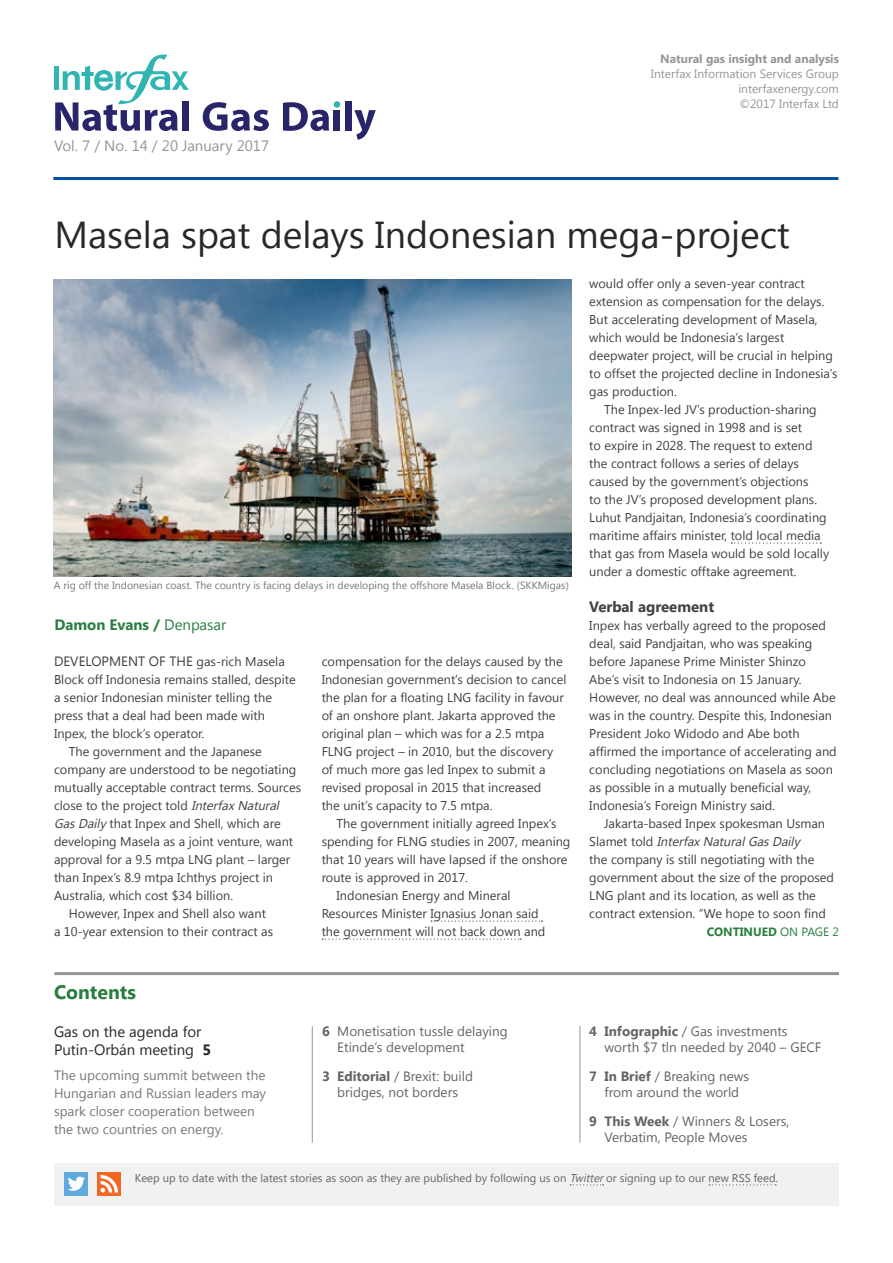
<style>
.page{position:relative;width:893px;height:1263px;background:#fff}
.page>*{position:absolute;margin:0;border:0;box-sizing:border-box;transform-origin:0 0}
.t1{font:37.5px "Khmer UI";color:#292829}
.t2{font:700 19.5px "Khmer UI";color:#297e3f}
.t3{font:15px/18px "Khmer UI";color:#292829}
.t4{font:15px "Khmer UI";color:#939598}
.t5{font:700 15px "Khmer UI";color:#297e3f}
.t6{font:700 15px "Khmer UI";color:#414042}
.t7{font:13.5px/16.2px "Khmer UI";color:#636466}
.t8{font:13.5px/18px "Khmer UI";color:#77787b}
.t9{font:13.5px "Khmer UI";color:#414042}
.t10{font:12.75px/18px "Khmer UI";color:#414042}
.t11{font:12px/15px "Khmer UI";color:#939598;text-align:justify}
.t12{font:700 12px "Khmer UI";color:#939598}
.t13{font:700 12px "Khmer UI";color:#297e3f}
.t14{font:11.25px "Khmer UI";color:#636466}
.t15{font:10.5px "Khmer UI";color:#77787b}
.s1{font-weight:400}
.s2{font-size:12.75px}
.s3{font-style:italic}
.s4{font-weight:700}
</style>
<div class="page">
<hr style="left:53px;top:177px;width:785px;height:3px;background:#034ea2">
<hr style="left:54px;top:972px;width:785px;height:3px;background:#939598">
<svg style="left:54px;top:55px;width:135px;height:76px"></svg>
<div style="left:182px;top:101px;width:7px;height:30px;background:#28256b"></div>
<svg style="left:203px;top:102px;width:66px;height:29px"></svg>
<svg style="left:283px;top:102px;width:46px;height:29px"></svg>
<div style="left:334px;top:101px;width:6px;height:7px;background:#31b5b2;border-radius:50%"></div>
<div style="left:334px;top:110px;width:6px;height:21px;background:#28256b"></div>
<div style="left:345px;top:101px;width:7px;height:30px;background:#28256b"></div>
<svg style="left:354px;top:110px;width:22px;height:30px"></svg>
<div style="left:54px;top:1163px;width:784px;height:43px;background:#f1f1f2"></div>
<svg style="left:570px;top:1184px;width:34px;height:1px"></svg>
<svg style="left:709px;top:1184px;width:67px;height:1px"></svg>
<div style="left:65px;top:1172px;width:23px;height:23px;background:#5fa9dd"></div>
<svg style="left:68px;top:1176px;width:17px;height:15px"></svg>
<div style="left:98px;top:1172px;width:23px;height:23px;background:#f26722"></div>
<svg style="left:101px;top:1175px;width:17px;height:17px"></svg>
<hr style="left:312px;top:1026px;width:1px;height:117px;background:#939598">
<hr style="left:580px;top:1026px;width:1px;height:117px;background:#939598">
<img style="left:54px;top:280px;width:517px;height:296px">
<svg style="left:431px;top:920px;width:112px;height:2px"></svg>
<svg style="left:322px;top:938px;width:199px;height:2px"></svg>
<svg style="left:731px;top:542px;width:90px;height:2px"></svg>
<p class="t4" style="left:54px;top:137px;width:217px">Vol. 7 / No. 14 / 20 January 2017</p>
<p class="t12" style="left:660px;top:52px;width:180px">Natural gas insight and analysis</p>
<p class="t11" style="left:738px;top:66px;width:102px;text-indent:-87px">Interfax Information Services Group interfaxenergy.com ©2017 Interfax Ltd</p>
<h1 class="t1" style="left:54px;top:213px;width:737px">Masela spat delays Indonesian mega-project</h1>
<p class="t15" style="left:54px;top:579px;width:516px">A rig off the Indonesian coast. The country is facing delays in developing the offshore Masela Block. (SKKMigas)</p>
<p class="t5" style="left:54px;top:616px;width:174px">Damon Evans / <span class="s1">Denpasar</span></p>
<p class="t9" style="left:54px;top:654px;width:232px">DEVELOPMENT OF THE <span class="s2">gas-rich Masela</span></p>
<p class="t10" style="left:54px;top:670px;width:243px">Block off Indonesia remains stalled, despite</p>
<p class="t10" style="left:54px;top:688px;width:220px">a senior Indonesian minister telling the</p>
<p class="t10" style="left:54px;top:706px;width:213px">press that a deal had been made with</p>
<p class="t10" style="left:54px;top:724px;width:152px">Inpex, the block’s operator.</p>
<p class="t10" style="left:69px;top:742px;width:195px">The government and the Japanese</p>
<p class="t10" style="left:54px;top:760px;width:244px">company are understood to be negotiating</p>
<p class="t10" style="left:54px;top:778px;width:249px">mutually acceptable contract terms. Sources</p>
<p class="t10" style="left:54px;top:796px;width:230px">close to the project told <span class="s3">Interfax Natural</span></p>
<p class="t10" style="left:54px;top:814px;width:228px"><span class="s3">GasDaily</span> that Inpex and Shell, which are</p>
<p class="t10" style="left:54px;top:832px;width:241px">developing Masela as a joint venture, want</p>
<p class="t10" style="left:54px;top:850px;width:238px">approval for a 9.5 mtpa LNG plant – larger</p>
<p class="t10" style="left:54px;top:868px;width:221px">than Inpex’s 8.9 mtpa Ichthys project in</p>
<p class="t10" style="left:54px;top:886px;width:181px">Australia, which cost $34 billion.</p>
<p class="t10" style="left:69px;top:904px;width:199px">However, Inpex and Shell also want</p>
<p class="t10" style="left:54px;top:922px;width:221px">a 10-year extension to their contract as</p>
<h2 class="t2" style="left:54px;top:981px;width:84px">Contents</h2>
<p class="t3" style="left:54px;top:1023px;width:158px">Gas on the agenda for<br>Putin-Orbán meeting <span class="s4">5</span></p>
<p class="t8" style="left:54px;top:1066px;width:214px">The upcoming summit between the<br>Hungarian and Russian leaders may spark closer cooperation between the two countries on energy.</p>
<p class="t10" style="left:322px;top:652px;width:247px">compensation for the delays caused by the Indonesian government’s decision to cancel the plan for a floating LNG facility in favour of an onshore plant. Jakarta approved the original plan – which was for a 2.5 mtpa FLNG project – in 2010, but the discovery of much more gas led Inpex to submit a revised proposal in 2015 that increased<br>the unit’s capacity to 7.5 mtpa.</p>
<p class="t10" style="left:337px;top:814px;width:221px">The government initially agreed Inpex’s</p>
<p class="t10" style="left:322px;top:832px;width:250px">spending for FLNG studies in 2007, meaning</p>
<p class="t10" style="left:322px;top:850px;width:247px">that 10 years will have lapsed if the onshore</p>
<p class="t10" style="left:322px;top:868px;width:148px">route is approved in 2017.</p>
<p class="t10" style="left:337px;top:887px;width:176px">Indonesian Energy and Mineral</p>
<p class="t10" style="left:322px;top:905px;width:218px">Resources Minister Ignasius Jonan said</p>
<p class="t10" style="left:322px;top:923px;width:225px">the government will not back down and</p>
<p class="t7" style="left:337px;top:1023px;width:172px;text-indent:-15px"><span class="s4">6</span> Monetisation tussle delaying<br>Etinde’s development</p>
<p class="t7" style="left:322px;top:1068px;width:152px;text-align:center"><span class="s4">3 Editorial</span> / Brexit: build bridges, not borders</p>
<p class="t10" style="left:589px;top:274px;width:217px">would offer only a seven-year contract</p>
<p class="t10" style="left:589px;top:292px;width:237px">extension as compensation for the delays.</p>
<p class="t10" style="left:589px;top:310px;width:230px">But accelerating development of Masela,</p>
<p class="t10" style="left:589px;top:328px;width:197px">which would be Indonesia’s largest</p>
<p class="t10" style="left:589px;top:346px;width:245px">deepwater project, will be crucial in helping</p>
<p class="t10" style="left:589px;top:364px;width:250px">to offset the projected decline in Indonesia’s</p>
<p class="t10" style="left:589px;top:382px;width:89px">gas production.</p>
<p class="t10" style="left:604px;top:400px;width:214px">The Inpex-led JV’s production-sharing</p>
<p class="t10" style="left:589px;top:418px;width:214px">contract was signed in 1998 and is set</p>
<p class="t10" style="left:589px;top:436px;width:225px">to expire in 2028. The request to extend</p>
<p class="t10" style="left:589px;top:454px;width:211px">the contract follows a series of delays</p>
<p class="t10" style="left:589px;top:472px;width:221px">caused by the government’s objections</p>
<p class="t10" style="left:589px;top:490px;width:229px">to the JV’s proposed development plans.</p>
<p class="t10" style="left:589px;top:509px;width:239px">Luhut Pandjaitan, Indonesia’s coordinating</p>
<p class="t10" style="left:589px;top:527px;width:233px">maritime affairs minister, told local media</p>
<p class="t10" style="left:589px;top:545px;width:241px">that gas from Masela would be sold locally</p>
<p class="t10" style="left:589px;top:563px;width:209px">under a domestic offtake agreement.</p>
<p class="t6" style="left:589px;top:598px;width:126px">Verbal agreement</p>
<p class="t10" style="left:589px;top:616px;width:249px">Inpex has verbally agreed to the proposed deal, said Pandjaitan, who was speaking before Japanese Prime Minister Shinzo Abe’s visit to Indonesia on 15 January.<br>However, no deal was announced while Abe was in the country. Despite this, Indonesian President Joko Widodo and Abe both affirmed the importance of accelerating and concluding negotiations on Masela as soon as possible in a mutually beneficial way, Indonesia’s Foreign Ministry said.</p>
<p class="t10" style="left:589px;top:814px;width:246px;text-indent:15px">Jakarta-based Inpex spokesman Usman S l a m e t t o l d <span class="s3">Interfax NaturalGasDaily<br></span>the company is still negotiating with the government about the size of the proposed LNG plant and its location, as well as the contract extension. “We hope to soon find</p>
<p class="t13" style="left:707px;top:925px;width:134px">CONTINUED <span class="s1">ON PAGE 2</span></p>
<p class="t7" style="left:604px;top:1023px;width:218px;text-indent:-15px"><span class="s4">4 Infographic</span> / Gas investments worth $7 tln needed by 2040 – GECF</p>
<p class="t7" style="left:589px;top:1068px;width:161px;text-align:center"><span class="s4">7 In Brief</span> / Breaking news from around the world</p>
<p class="t7" style="left:604px;top:1113px;width:187px;text-indent:-15px"><span class="s4">9 This Week</span> / Winners &amp; Losers,<br>Verbatim, People Moves</p>
<p class="t14" style="left:135px;top:1171px;width:645px">Keep up to date with the latest stories as soon as they are published by following us on <span class="s3">Twitter</span>or signing up to our new RSS feed.</p>
</div>
